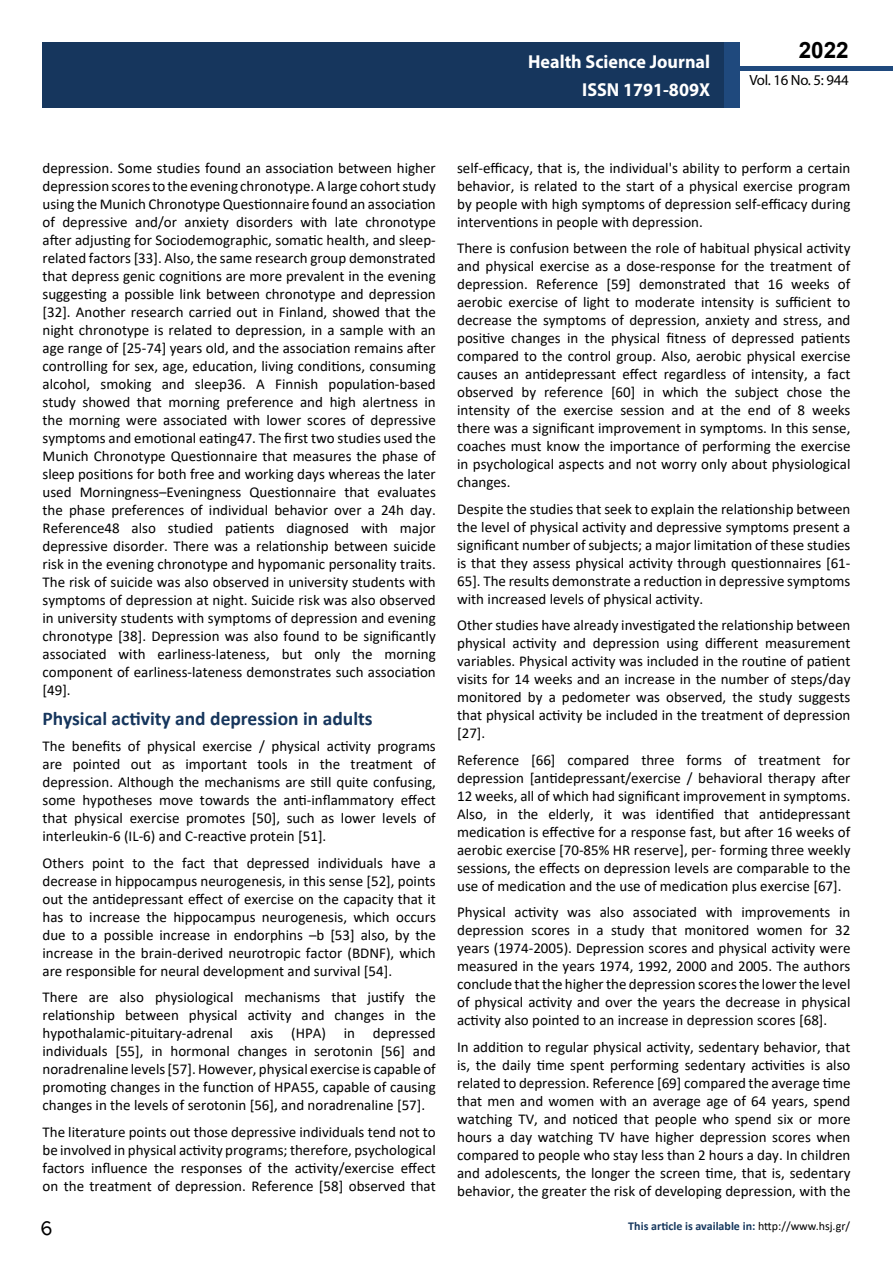
<style>
.page{position:relative;width:893px;height:1263px;background:#fff}
.page>*{position:absolute;margin:0;border:0;box-sizing:border-box;transform-origin:0 0}
.t1{font:25.5px "Tunga";color:#000}
.t2{font:700 22.5px "Arial";color:#000}
.t3{font:700 19.5px "Calibri";color:#16365d}
.t4{font:700 18.75px/27.2px "Myriad Pro";color:#fff;text-align:right;scale:.96 1}
.t5{font:15px/18px "Calibri";color:#000;text-align:justify}
.t6{font:14.85px "Myriad Pro";letter-spacing:-.02em;color:#000}
.t7{font:700 12px "Calibri";color:#16375d}
.s1{font-weight:400;color:#000}
</style>
<div class="page">
<div style="left:722px;top:66px;width:171px;height:5px;background:#1f497d"></div>
<div style="left:43px;top:42px;width:682px;height:66px;background:#16365d"></div>
<div style="left:725px;top:42px;width:15px;height:66px;background:#1f497d"></div>
<p class="t4" style="left:528px;top:48px;width:191px">Health Science Journal<br>ISSN 1791-809X</p>
<h2 class="t2" style="left:799px;top:35px;width:52px">2022</h2>
<p class="t6" style="left:749px;top:71px;width:101px">Vol. 16 No. 5: 944</p>
<p class="t5" style="left:43px;top:158px;width:395px">depression. Some studies found an association between higher depression scores to the evening chronotype. A large cohort study using the Munich Chronotype Questionnaire found an association of depressive and/or anxiety disorders with late chronotype after adjusting for Sociodemographic, somatic health, and sleep&shy;related factors [33]. Also, the same research group demonstrated that depress genic cognitions are more prevalent in the evening suggesting a possible link between chronotype and depression [32]. Another research carried out in Finland, showed that the night chronotype is related to depression, in a sample with an age range of [25-74] years old, and the association remains after controlling for sex, age, education, living conditions, consuming alcohol, smoking and sleep36. A Finnish population-based study showed that morning preference and high alertness in the morning were associated with lower scores of depressive symptoms and emotional eating47. The first two studies used the Munich Chronotype Questionnaire that measures the phase of sleep positions for both free and working days whereas the later used Morningness–Eveningness Questionnaire that evaluates the phase preferences of individual behavior over a 24h day.<br>Reference48 also studied patients diagnosed with major depressive disorder. There was a relationship between suicide risk in the evening chronotype and hypomanic personality traits.<br>The risk of suicide was also observed in university students with symptoms of depression at night. Suicide risk was also observed in university students with symptoms of depression and evening chronotype [38]. Depression was also found to be significantly associated with earliness-lateness, but only the morning component of earliness-lateness demonstrates such association [49].</p>
<h3 class="t3" style="left:43px;top:705px;width:332px">Physical activity and depression in adults</h3>
<p class="t5" style="left:43px;top:737px;width:395px">The benefits of physical exercise / physical activity programs are pointed out as important tools in the treatment of depression. Although the mechanisms are still quite confusing, some hypotheses move towards the anti-inflammatory effect that physical exercise promotes [50], such as lower levels of interleukin-6 (IL-6) and C-reactive protein [51].</p>
<p class="t5" style="left:43px;top:853px;width:395px">Others point to the fact that depressed individuals have a decrease in hippocampus neurogenesis, in this sense [52], points out the antidepressant effect of exercise on the capacity that it has to increase the hippocampus neurogenesis, which occurs due to a possible increase in endorphins –b [53] also, by the increase in the brain-derived neurotropic factor (BDNF), which are responsible for neural development and survival [54].</p>
<p class="t5" style="left:43px;top:988px;width:395px">There are also physiological mechanisms that justify the relationship between physical activity and changes in the hypothalamic-pituitary-adrenal axis (HPA) in depressed individuals [55], in hormonal changes in serotonin [56] and noradrenaline levels [57]. However, physical exercise is capable of promoting changes in the function of HPA55, capable of causing changes in the levels of serotonin [56], and noradrenaline [57].</p>
<p class="t5" style="left:43px;top:1122px;width:395px">The literature points out those depressive individuals tend not to be involved in physical activity programs; therefore, psychological factors influence the responses of the activity/exercise effect on the treatment of depression. Reference [58] observed that</p>
<p class="t5" style="left:457px;top:158px;width:395px">self-efficacy, that is, the individual's ability to perform a certain behavior, is related to the start of a physical exercise program by people with high symptoms of depression self-efficacy during interventions in people with depression.</p>
<p class="t5" style="left:457px;top:239px;width:395px">There is confusion between the role of habitual physical activity and physical exercise as a dose-response for the treatment of depression. Reference [59] demonstrated that 16 weeks of aerobic exercise of light to moderate intensity is sufficient to decrease the symptoms of depression, anxiety and stress, and positive changes in the physical fitness of depressed patients compared to the control group. Also, aerobic physical exercise causes an antidepressant effect regardless of intensity, a fact observed by reference [60] in which the subject chose the intensity of the exercise session and at the end of 8 weeks there was a significant improvement in symptoms. In this sense, coaches must know the importance of performing the exercise in psychological aspects and not worry only about physiological changes.</p>
<p class="t5" style="left:457px;top:499px;width:395px">Despite the studies that seek to explain the relationship between the level of physical activity and depressive symptoms present a significant number of subjects; a major limitation of these studies is that they assess physical activity through questionnaires [61- 65]. The results demonstrate a reduction in depressive symptoms with increased levels of physical activity.</p>
<p class="t5" style="left:457px;top:616px;width:395px">Other studies have already investigated the relationship between physical activity and depression using different measurement variables. Physical activity was included in the routine of patient visits for 14 weeks and an increase in the number of steps/day monitored by a pedometer was observed, the study suggests that physical activity be included in the treatment of depression [27].</p>
<p class="t5" style="left:457px;top:750px;width:395px">Reference [66] compared three forms of treatment for depression [antidepressant/exercise / behavioral therapy after 12 weeks, all of which had significant improvement in symptoms.<br>Also, in the elderly, it was identified that antidepressant medication is effective for a response fast, but after 16 weeks of aerobic exercise [70-85% HR reserve], per- forming three weekly sessions, the effects on depression levels are comparable to the use of medication and the use of medication plus exercise [67].</p>
<p class="t5" style="left:457px;top:903px;width:395px">Physical activity was also associated with improvements in depression scores in a study that monitored women for 32 years (1974-2005). Depression scores and physical activity were measured in the years 1974, 1992, 2000 and 2005. The authors conclude that the higher the depression scores the lower the level of physical activity and over the years the decrease in physical activity also pointed to an increase in depression scores [68].</p>
<p class="t5" style="left:457px;top:1037px;width:395px">In addition to regular physical activity, sedentary behavior, that is, the daily time spent performing sedentary activities is also related to depression. Reference [69] compared the average time that men and women with an average age of 64 years, spend watching TV, and noticed that people who spend six or more hours a day watching TV have higher depression scores when compared to people who stay less than 2 hours a day. In children and adolescents, the longer the screen time, that is, sedentary behavior, the greater the risk of developing depression, with the</p>
<h1 class="t1" style="left:40px;top:1211px;width:14px">6</h1>
<p class="t7" style="left:628px;top:1217px;width:223px">This article is available in: <span class="s1">http://www.hsj.gr/</span></p>
</div>
